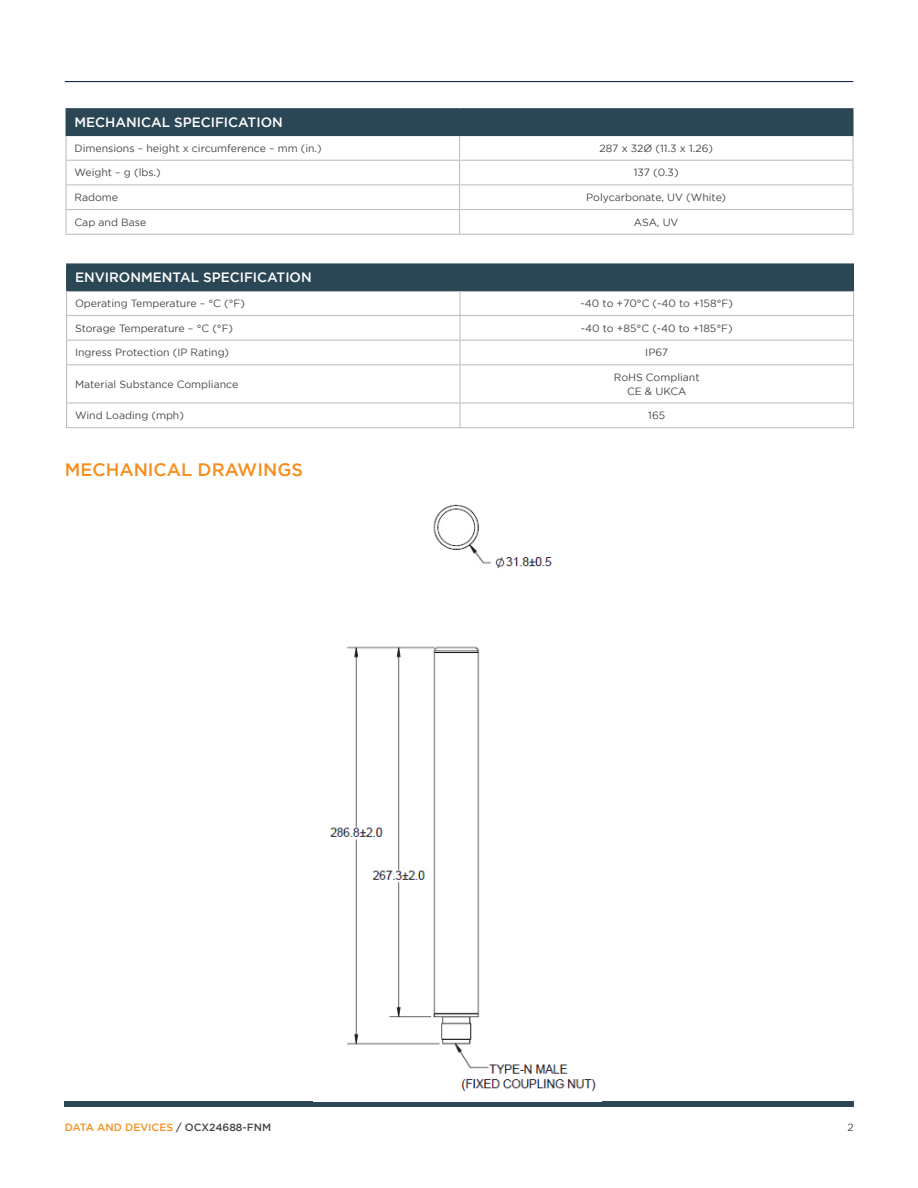
<style>
.page{position:relative;width:918px;height:1188px;background:#fff}
.page>*{position:absolute;margin:0;border:0;box-sizing:border-box;transform-origin:0 0}
.Sub_heading_-_2{font:500 18px "Gotham";color:#f68f1e}
.Table_headline{font:500 13.5px "Gotham";color:#fff}
.Table_body_text{font:10.5px "Gotham";color:#454647}
.t1{font:500 10.5px "Gotham";color:#f68f1e}
.s1{color:#454647}
</style>
<div class="page">
<hr style="left:65px;top:81px;width:788px;height:1px;background:#1d2759">
<div style="left:65px;top:1101px;width:789px;height:6px;background:#2b4756"></div>
<div style="left:67px;top:264px;width:787px;height:27px;background:#2b4756"></div>
<hr style="left:66px;top:263px;width:394px;height:1px;background:#2b4756">
<hr style="left:460px;top:263px;width:394px;height:1px;background:#2b4756">
<hr style="left:66px;top:315px;width:394px;height:1px;background:#bfbebe">
<hr style="left:460px;top:315px;width:394px;height:1px;background:#bfbebe">
<hr style="left:66px;top:340px;width:394px;height:1px;background:#bfbebe">
<svg style="left:66px;top:264px;width:1px;height:100px"></svg>
<hr style="left:460px;top:340px;width:394px;height:1px;background:#bfbebe">
<svg style="left:460px;top:291px;width:1px;height:73px"></svg>
<svg style="left:853px;top:291px;width:1px;height:73px"></svg>
<hr style="left:66px;top:364px;width:394px;height:1px;background:#bfbebe">
<hr style="left:66px;top:365px;width:1px;height:37px;background:#bfbebe">
<hr style="left:460px;top:364px;width:394px;height:1px;background:#bfbebe">
<hr style="left:460px;top:365px;width:1px;height:37px;background:#bfbebe">
<hr style="left:853px;top:365px;width:1px;height:37px;background:#bfbebe">
<hr style="left:66px;top:402px;width:394px;height:2px;background:#bfbebe">
<svg style="left:66px;top:404px;width:1px;height:23px"></svg>
<hr style="left:460px;top:402px;width:394px;height:2px;background:#bfbebe">
<svg style="left:460px;top:404px;width:1px;height:23px"></svg>
<svg style="left:853px;top:404px;width:1px;height:23px"></svg>
<hr style="left:66px;top:427px;width:394px;height:1px;background:#bfbebe">
<hr style="left:460px;top:427px;width:394px;height:1px;background:#bfbebe">
<div style="left:66px;top:109px;width:787px;height:27px;background:#2b4756"></div>
<hr style="left:852px;top:109px;width:2px;height:26px;background:#2b4756">
<hr style="left:852px;top:136px;width:2px;height:24px;background:#bfbebe">
<hr style="left:66px;top:108px;width:394px;height:1px;background:#2b4756">
<hr style="left:460px;top:108px;width:394px;height:1px;background:#2b4756">
<hr style="left:460px;top:135px;width:394px;height:1px;background:#2b4756">
<hr style="left:66px;top:160px;width:394px;height:1px;background:#bfbebe">
<hr style="left:460px;top:160px;width:394px;height:1px;background:#bfbebe">
<hr style="left:852px;top:161px;width:2px;height:23px;background:#bfbebe">
<hr style="left:66px;top:184px;width:394px;height:1px;background:#bfbebe">
<hr style="left:460px;top:184px;width:394px;height:1px;background:#bfbebe">
<hr style="left:852px;top:185px;width:2px;height:24px;background:#bfbebe">
<hr style="left:66px;top:209px;width:394px;height:1px;background:#bfbebe">
<svg style="left:66px;top:136px;width:1px;height:98px"></svg>
<hr style="left:460px;top:209px;width:394px;height:1px;background:#bfbebe">
<svg style="left:459px;top:136px;width:1px;height:98px"></svg>
<hr style="left:852px;top:210px;width:2px;height:24px;background:#bfbebe">
<hr style="left:66px;top:234px;width:394px;height:1px;background:#bfbebe">
<hr style="left:460px;top:234px;width:394px;height:1px;background:#bfbebe">
<img style="left:330px;top:504px;width:266px;height:587px">
<p class="Table_headline" style="left:75px;top:115px;width:210px">MECHANICAL SPECIFICATION</p>
<p class="Table_body_text" style="left:75px;top:142px;width:249px">Dimensions – height x circumference – mm (in.)</p>
<p class="Table_body_text" style="left:599px;top:142px;width:115px">287 x 32Ø (11.3 x 1.26)</p>
<p class="Table_body_text" style="left:75px;top:167px;width:88px">Weight – g (lbs.)</p>
<p class="Table_body_text" style="left:634px;top:167px;width:46px">137 (0.3)</p>
<p class="Table_body_text" style="left:75px;top:192px;width:45px">Radome</p>
<p class="Table_body_text" style="left:586px;top:192px;width:141px">Polycarbonate, UV (White)</p>
<p class="Table_body_text" style="left:75px;top:216px;width:73px">Cap and Base</p>
<p class="Table_body_text" style="left:634px;top:216px;width:46px">ASA, UV</p>
<p class="Table_headline" style="left:75px;top:270px;width:238px">ENVIRONMENTAL SPECIFICATION</p>
<p class="Table_body_text" style="left:75px;top:297px;width:171px">Operating Temperature – °C (°F)</p>
<p class="Table_body_text" style="left:581px;top:297px;width:154px">-40 to +70°C (-40 to +158°F)</p>
<p class="Table_body_text" style="left:75px;top:322px;width:160px">Storage Temperature – °C (°F)</p>
<p class="Table_body_text" style="left:581px;top:322px;width:153px">-40 to +85°C (-40 to +185°F)</p>
<p class="Table_body_text" style="left:75px;top:347px;width:156px">Ingress Protection (IP Rating)</p>
<p class="Table_body_text" style="left:645px;top:347px;width:24px">IP67</p>
<p class="Table_body_text" style="left:75px;top:378px;width:165px">Material Substance Compliance</p>
<p class="Table_body_text" style="left:614px;top:371px;width:87px">RoHS Compliant</p>
<p class="Table_body_text" style="left:627px;top:385px;width:61px">CE &amp; UKCA</p>
<p class="Table_body_text" style="left:75px;top:410px;width:110px">Wind Loading (mph)</p>
<p class="Table_body_text" style="left:648px;top:410px;width:18px">165</p>
<p class="Sub_heading_-_2" style="left:65px;top:460px;width:240px">MECHANICAL DRAWINGS</p>
<p class="t1" style="left:65px;top:1121px;width:208px">DATA AND DEVICES <span class="s1">/ OCX24688-FNM</span></p>
<p class="Table_body_text" style="left:848px;top:1121px;width:8px">2</p>
</div>
